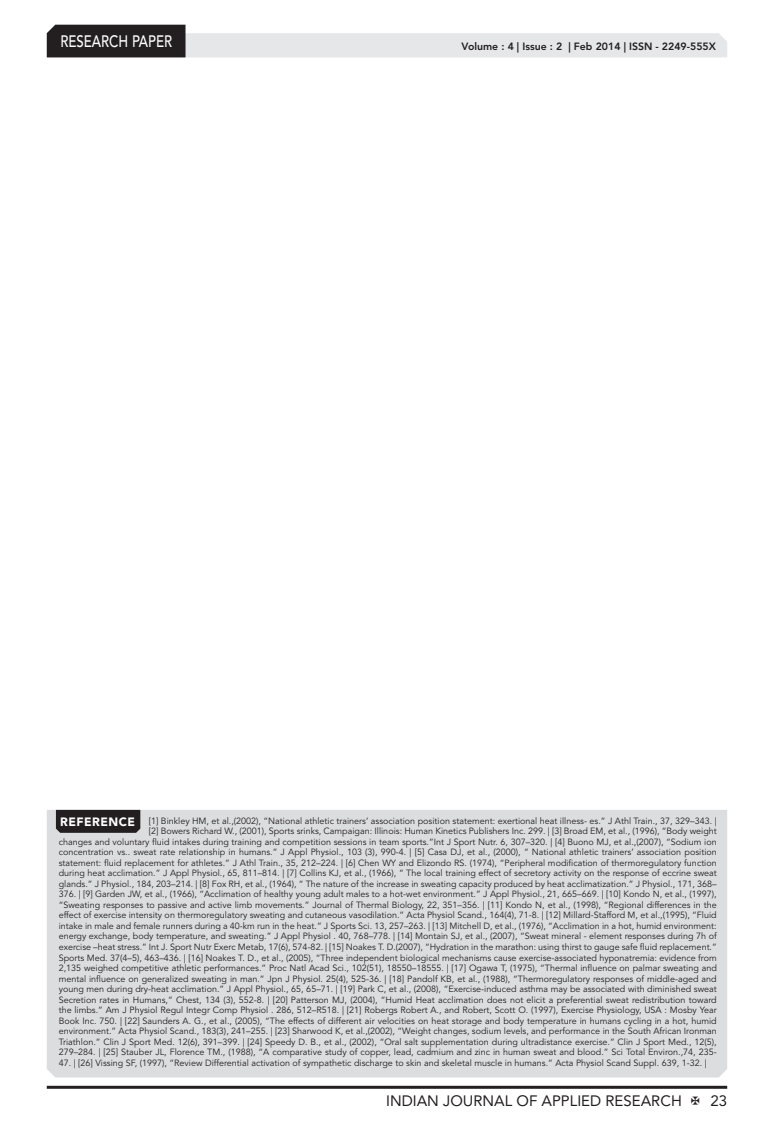
<style>
.page{position:relative;width:774px;height:1136px;background:#fff}
.page>*{position:absolute;margin:0;border:0;box-sizing:border-box;transform-origin:0 0}
.t1{font:500 16.5px "Avenir LT Std";color:#fff;scale:.8 1}
.t2{font:15px "Avenir LT Std";color:#231f20}
.t3{font:900 12px "Avenir LT Std";letter-spacing:.04em;color:#fff}
.t4{font:800 10.5px "Avenir LT Std";color:#231f20}
.Reference{font:9px/10.5px "Avenir LT Std";color:#231f20;text-align:right}
</style>
<div class="page">
<hr style="left:47px;top:1085px;width:680px;height:3px;background:#231f20">
<svg style="left:47px;top:25px;width:680px;height:32px"></svg>
<div style="left:47px;top:809px;width:680px;height:268px;background:#dcdddf"></div>
<div style="left:56px;top:809px;width:84px;height:23px;background:#231f20"></div>
<h1 class="t1" style="left:60px;top:32px;width:141px">RESEARCH PAPER</h1>
<p class="t4" style="left:462px;top:41px;width:256px">Volume : 4 | Issue : 2 | Feb 2014 | ISSN - 2249-555X</p>
<p class="Reference" style="left:59px;top:815px;width:660px">[1] Binkley HM, et al.,(2002), “National athletic trainers’ association position statement: exertional heat illness- es.” J Athl Train., 37, 329–343. |<br>[2] Bowers Richard W., (2001), Sports srinks, Campaigan: Illinois: Human Kinetics Publishers Inc. 299. | [3] Broad EM, et al., (1996), “Body weight<br>changes and voluntary fluid intakes during training and competition sessions in team sports.”Int J Sport Nutr. 6, 307–320. | [4] Buono MJ, et al.,(2007), “Sodium ion concentration vs.. sweat rate relationship in humans.” J Appl Physiol., 103 (3), 990-4. | [5] Casa DJ, et al., (2000), “ National athletic trainers’ association position statement: fluid replacement for athletes.” J Athl Train., 35, 212–224. | [6] Chen WY and Elizondo RS. (1974), “Peripheral modification of thermoregulatory function during heat acclimation.” J Appl Physiol., 65, 811–814. | [7] Collins KJ, et al., (1966), “ The local training effect of secretory activity on the response of eccrine sweat glands.” J Physiol., 184, 203–214. | [8] Fox RH, et al., (1964), “ The nature of the increase in sweating capacity produced by heat acclimatization.” J Physiol., 171, 368– 376. | [9] Garden JW, et al., (1966), “Acclimation of healthy young adult males to a hot-wet environment.” J Appl Physiol., 21, 665–669. | [10] Kondo N, et al., (1997), “Sweating responses to passive and active limb movements.” Journal of Thermal Biology, 22, 351–356. | [11] Kondo N, et al., (1998), “Regional differences in the effect of exercise intensity on thermoregulatory sweating and cutaneous vasodilation.” Acta Physiol Scand., 164(4), 71-8. | [12] Millard-Stafford M, et al.,(1995), “Fluid intake in male and female runners during a 40-km run in the heat.” J Sports Sci. 13, 257–263. | [13] Mitchell D, et al., (1976), “Acclimation in a hot, humid environment: energy exchange, body temperature, and sweating.” J Appl Physiol . 40, 768–778. | [14] Montain SJ, et al., (2007), “Sweat mineral - element responses during 7h of exercise –heat stress.” Int J. Sport Nutr Exerc Metab, 17(6), 574-82. | [15] Noakes T. D.(2007), “Hydration in the marathon: using thirst to gauge safe fluid replacement.” Sports Med. 37(4–5), 463–436. | [16] Noakes T. D., et al., (2005), “Three independent biological mechanisms cause exercise-associated hyponatremia: evidence from 2,135 weighed competitive athletic performances.” Proc Natl Acad Sci., 102(51), 18550–18555. | [17] Ogawa T, (1975), “Thermal influence on palmar sweating and mental influence on generalized sweating in man.” Jpn J Physiol. 25(4), 525-36. | [18] Pandolf KB, et al., (1988), “Thermoregulatory responses of middle-aged and young men during dry-heat acclimation.” J Appl Physiol., 65, 65–71. | [19] Park C, et al., (2008), “Exercise-induced asthma may be associated with diminished sweat Secretion rates in Humans,” Chest, 134 (3), 552-8. | [20] Patterson MJ, (2004), “Humid Heat acclimation does not elicit a preferential sweat redistribution toward the limbs.” Am J Physiol Regul Integr Comp Physiol . 286, 512–R518. | [21] Robergs Robert A., and Robert, Scott O. (1997), Exercise Physiology, USA : Mosby Year Book Inc. 750. | [22] Saunders A. G., et al., (2005), “The effects of different air velocities on heat storage and body temperature in humans cycling in a hot, humid environment.” Acta Physiol Scand., 183(3), 241–255. | [23] Sharwood K, et al.,(2002), “Weight changes, sodium levels, and performance in the South African Ironman Triathlon.” Clin J Sport Med. 12(6), 391–399. | [24] Speedy D. B., et al., (2002), “Oral salt supplementation during ultradistance exercise.” Clin J Sport Med., 12(5), 279–284. | [25] Stauber JL, Florence TM., (1988), “A comparative study of copper, lead, cadmium and zinc in human sweat and blood.” Sci Total Environ.,74, 235-</p>
<p class="Reference" style="left:59px;top:1057px;width:650px">47. | [26] Vissing SF, (1997), “Review Differential activation of sympathetic discharge to skin and skeletal muscle in humans.” Acta Physiol Scand Suppl. 639, 1-32. |</p>
<p class="t3" style="left:60px;top:814px;width:76px">REFERENCE</p>
<h2 class="t2" style="left:386px;top:1091px;width:297px">INDIAN JOURNAL OF APPLIED RESEARCH</h2>
<h2 class="t2" style="left:710px;top:1091px;width:18px">23</h2>
</div>
